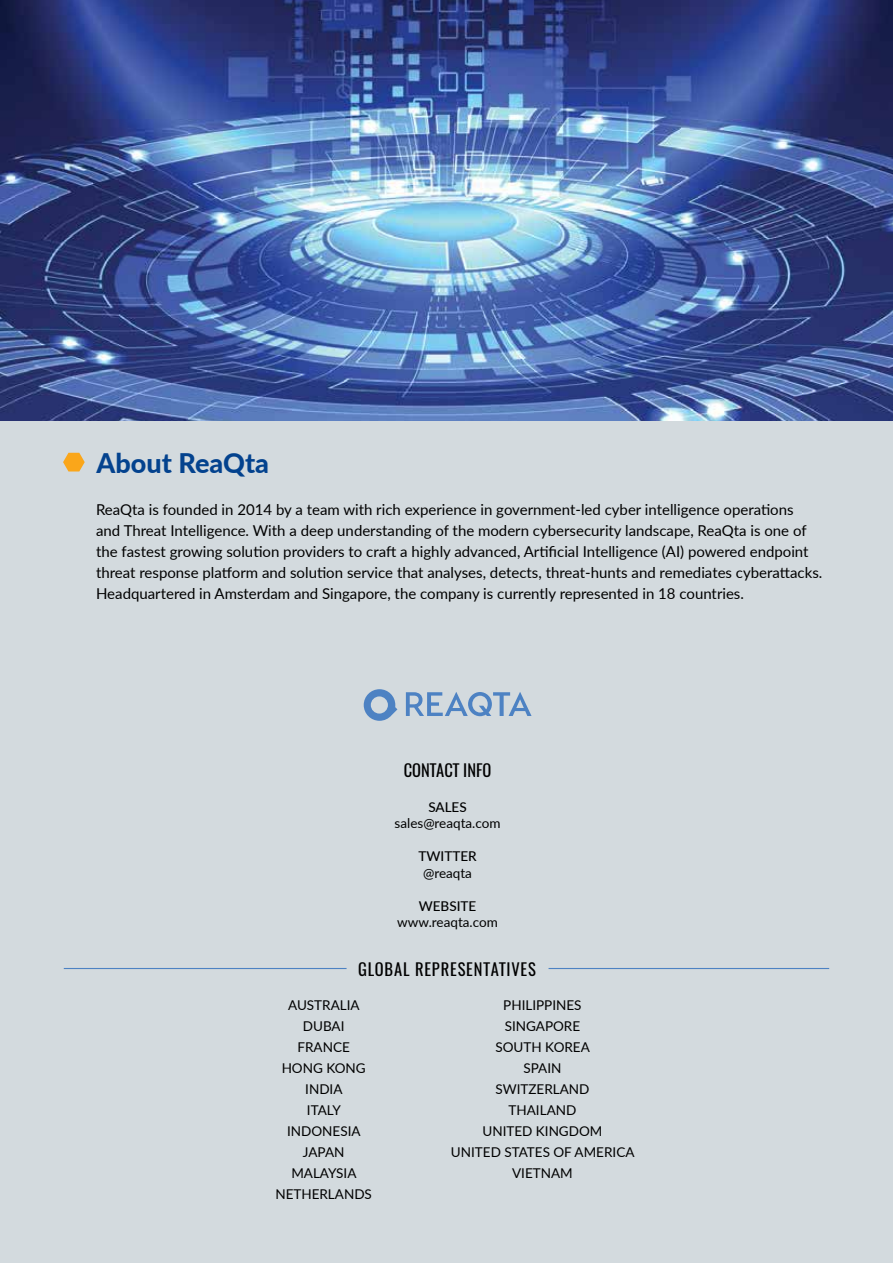
<style>
.page{position:relative;width:893px;height:1263px;background:#d3dade}
.page>*{position:absolute;margin:0;border:0;box-sizing:border-box;transform-origin:0 0}
.t1{font:800 27px "Lato";color:#03428e}
.t2{font:16.5px "Oswald";letter-spacing:.05em;color:#000}
.t3{font:16.5px "Oswald";color:#000}
.t4{font:15px/21px "Lato";color:#000}
.t5{font:13.5px/21px "Lato";color:#000;text-align:center}
.t6{font:500 13.5px "Lato";color:#000}
</style>
<div class="page">
<svg style="left:406px;top:692px;width:125px;height:24px"></svg>
<svg style="left:364px;top:689px;width:33px;height:32px"></svg>
<hr style="left:64px;top:968px;width:283px;height:1px;background:#4d82c3">
<hr style="left:549px;top:968px;width:280px;height:1px;background:#4d82c3">
<svg style="left:63px;top:453px;width:22px;height:18px"></svg>
<img style="left:0;top:0;width:893px;height:421px">
<h1 class="t1" style="left:97px;top:443px;width:174px">About ReaQta</h1>
<p class="t4" style="left:96px;top:498px;width:728px">ReaQta is founded in 2014 by a team with rich experience in government-led cyber intelligence operations<br>and Threat Intelligence. With a deep understanding of the modern cybersecurity landscape, ReaQta is one of the fastest growing solution providers to craft a highly advanced, Artificial Intelligence (AI) powered endpoint threat response platform and solution service that analyses, detects, threat-hunts and remediates cyberattacks.<br>Headquartered in Amsterdam and Singapore, the company is currently represented in 18 countries.</p>
<p class="t3" style="left:404px;top:759px;width:89px">CONTACT INFO</p>
<p class="t6" style="left:428px;top:797px;width:40px">SALES</p>
<p class="t5" style="left:395px;top:812px;width:107px">sales@reaqta.com</p>
<p class="t6" style="left:418px;top:846px;width:60px">TWITTER</p>
<p class="t5" style="left:423px;top:861px;width:50px">@reaqta</p>
<p class="t6" style="left:419px;top:896px;width:59px">WEBSITE</p>
<p class="t5" style="left:397px;top:911px;width:102px">www.reaqta.com</p>
<p class="t2" style="left:358px;top:958px;width:179px">GLOBAL REPRESENTATIVES</p>
<p class="t5" style="left:275px;top:994px;width:98px">AUSTRALIA<br>DUBAI<br>FRANCE<br>HONG KONG<br>INDIA<br>ITALY<br>INDONESIA<br>JAPAN<br>MALAYSIA<br>NETHERLANDS</p>
<p class="t5" style="left:482px;top:994px;width:121px">PHILIPPINES<br>SINGAPORE<br>SOUTH KOREA<br>SPAIN<br>SWITZERLAND<br>THAILAND<br>UNITED KINGDOM</p>
<p class="t5" style="left:451px;top:1141px;width:19px">United</p>
<p class="t5" style="left:504px;top:1141px;width:16px">State</p>
<p class="t5" style="left:512px;top:1141px;width:81px;text-align:left;text-indent:31px">S of America<br>VIETNAM</p>
</div>
